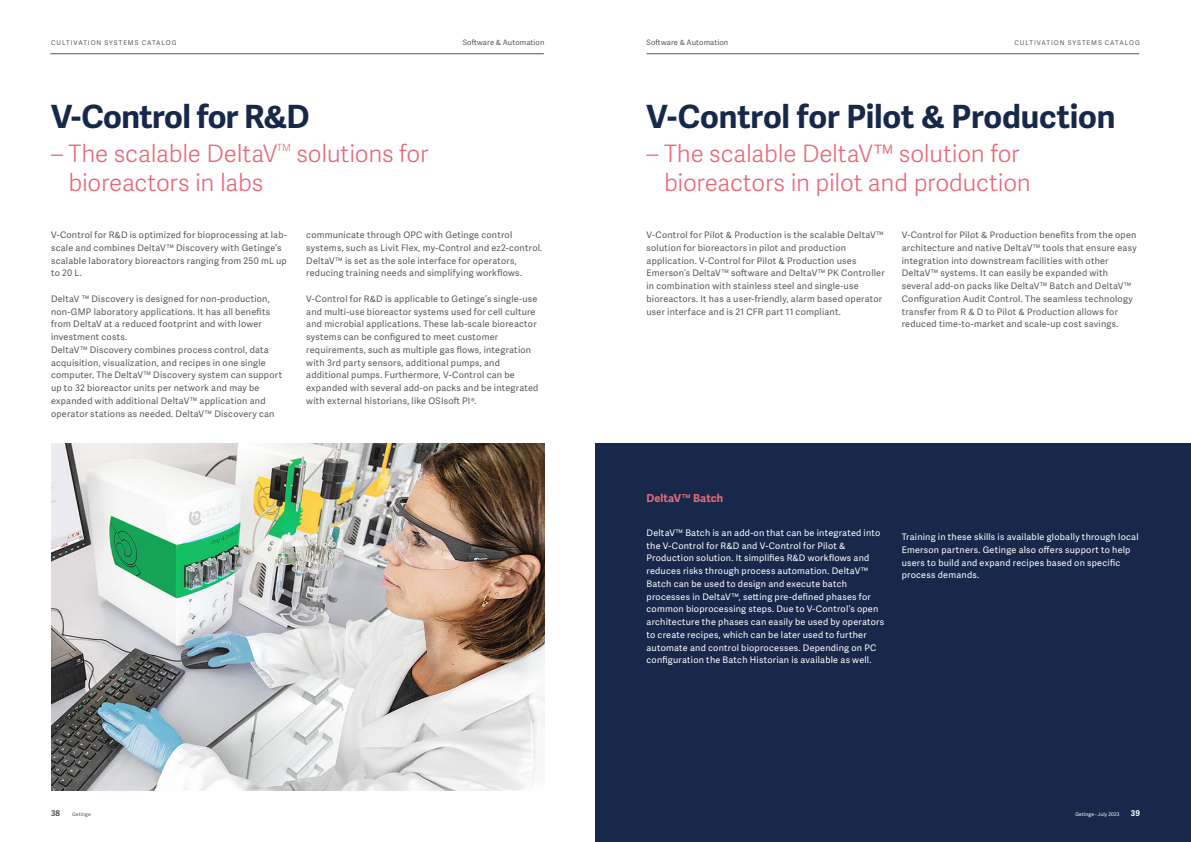
<style>
.page{position:relative;width:1191px;height:842px;background:#fff}
.page>*{position:absolute;margin:0;border:0;box-sizing:border-box;transform-origin:0 0}
.t1{font:700 32px "Adelle Sans";letter-spacing:-.005em;color:#18284a}
.t2{font:300 24px/29.8px "Adelle Sans";letter-spacing:-.01em;color:#e56b78}
.t3{font:700 11px "Adelle Sans";letter-spacing:.005em;color:#e56b78}
.t4{font:300 9.9px "Adelle Sans";color:#e56b78}
.t5{font:9px/12.8px "Adelle Sans";letter-spacing:.025em;color:#595857}
.t6{font:9px/12.8px "Adelle Sans";letter-spacing:.025em;color:#fff}
.t7{font:700 8px "Adelle Sans";color:#595857}
.t8{font:700 8px "Adelle Sans";color:#fff}
.t9{font:7.5px "Adelle Sans";letter-spacing:.015em;color:#595857}
.t10{font:6.5px "Adelle Sans";letter-spacing:.15em;color:#595857}
.t11{font:5px "Adelle Sans";letter-spacing:.025em;color:#fff}
.t12{font:5px "Adelle Sans";letter-spacing:.025em;color:#595857}
</style>
<div class="page">
<div style="left:595px;top:444px;width:596px;height:398px;background:#18284a"></div>
<img style="left:51px;top:443px;width:493px;height:348px">
<hr style="left:50px;top:53px;width:494px;height:1px;background:#495a6b">
<hr style="left:646px;top:53px;width:493px;height:1px;background:#495a6b">
<p class="t9" style="left:463px;top:38px;width:83px">Software &amp; Automation</p>
<p class="t9" style="left:646px;top:38px;width:83px">Software &amp; Automation</p>
<p class="t10" style="left:51px;top:39px;width:127px">CULTIVATION SYSTEMS CATALOG</p>
<p class="t10" style="left:1014px;top:39px;width:127px">CULTIVATION SYSTEMS CATALOG</p>
<h1 class="t1" style="left:51px;top:97px;width:260px">V-Control for R&amp;D</h1>
<h2 class="t2" style="left:51px;top:139px;width:228px">– The scalable DeltaV</h2>
<p class="t4" style="left:277px;top:142px;width:16px">TM</p>
<h2 class="t2" style="left:296px;top:139px;width:134px">solutions for</h2>
<h2 class="t2" style="left:69px;top:169px;width:196px">bioreactors in labs</h2>
<p class="t5" style="left:51px;top:229px;width:237px">V-Control for R&amp;D is optimized for bioprocessing at lab&shy;scale and combines DeltaV™ Discovery with Getinge’s scalable laboratory bioreactors ranging from 250 mL up to 20 L.</p>
<p class="t5" style="left:51px;top:293px;width:233px">DeltaV ™ Discovery is designed for non-production, non-GMP laboratory applications. It has all benefits from DeltaV at a reduced footprint and with lower investment costs.<br>DeltaV™ Discovery combines process control, data acquisition, visualization, and recipes in one single computer. The DeltaV™ Discovery system can support up to 32 bioreactor units per network and may be expanded with additional DeltaV™ application and operator stations as needed. DeltaV™ Discovery can</p>
<p class="t5" style="left:306px;top:229px;width:238px">communicate through OPC with Getinge control systems, such as Livit Flex, my-Control and ez2-control.<br>DeltaV™ is set as the sole interface for operators, reducing training needs and simplifying workflows.</p>
<p class="t5" style="left:306px;top:293px;width:234px">V-Control for R&amp;D is applicable to Getinge’s single-use and multi-use bioreactor systems used for cell culture and microbial applications. These lab-scale bioreactor systems can be configured to meet customer requirements, such as multiple gas flows, integration with 3rd party sensors, additional pumps, and additional pumps. Furthermore, V-Control can be expanded with several add-on packs and be integrated with external historians, like OSIsoft PI®.</p>
<p class="t7" style="left:51px;top:809px;width:11px">38</p>
<p class="t12" style="left:72px;top:812px;width:20px">Getinge</p>
<h1 class="t1" style="left:646px;top:97px;width:470px">V-Control for Pilot &amp; Production</h1>
<h2 class="t2" style="left:664px;top:139px;width:368px;text-indent:-18px">– The scalable DeltaV™ solution for bioreactors in pilot and production</h2>
<p class="t5" style="left:646px;top:229px;width:240px">V-Control for Pilot &amp; Production is the scalable DeltaV™ solution for bioreactors in pilot and production application. V-Control for Pilot &amp; Production uses Emerson’s DeltaV™ software and DeltaV™ PK Controller in combination with stainless steel and single-use bioreactors. It has a user-friendly, alarm based operator user interface and is 21 CFR part 11 compliant.</p>
<p class="t5" style="left:901px;top:229px;width:236px">V-Control for Pilot &amp; Production benefits from the open architecture and native DeltaV™ tools that ensure easy integration into downstream facilities with other DeltaV™ systems. It can easily be expanded with several add-on packs like DeltaV™ Batch and DeltaV™ Configuration Audit Control. The seamless technology transfer from R &amp; D to Pilot &amp; Production allows for reduced time-to-market and scale-up cost savings.</p>
<p class="t3" style="left:646px;top:491px;width:78px">DeltaV™ Batch</p>
<p class="t6" style="left:646px;top:526px;width:239px">DeltaV™ Batch is an add-on that can be integrated into the V-Control for R&amp;D and V-Control for Pilot &amp; Production solution. It simplifies R&amp;D workflows and reduces risks through process automation. DeltaV™ Batch can be used to design and execute batch processes in DeltaV™, setting pre-defined phases for common bioprocessing steps. Due to V-Control’s open architecture the phases can easily be used by operators to create recipes, which can be later used to further automate and control bioprocesses. Depending on PC configuration the Batch Historian is available as well.</p>
<p class="t6" style="left:901px;top:531px;width:238px">Training in these skills is available globally through local Emerson partners. Getinge also offers support to help users to build and expand recipes based on specific process demands.</p>
<p class="t11" style="left:1075px;top:812px;width:46px">Getinge - July 2023</p>
<p class="t8" style="left:1130px;top:809px;width:11px">39</p>
</div>
